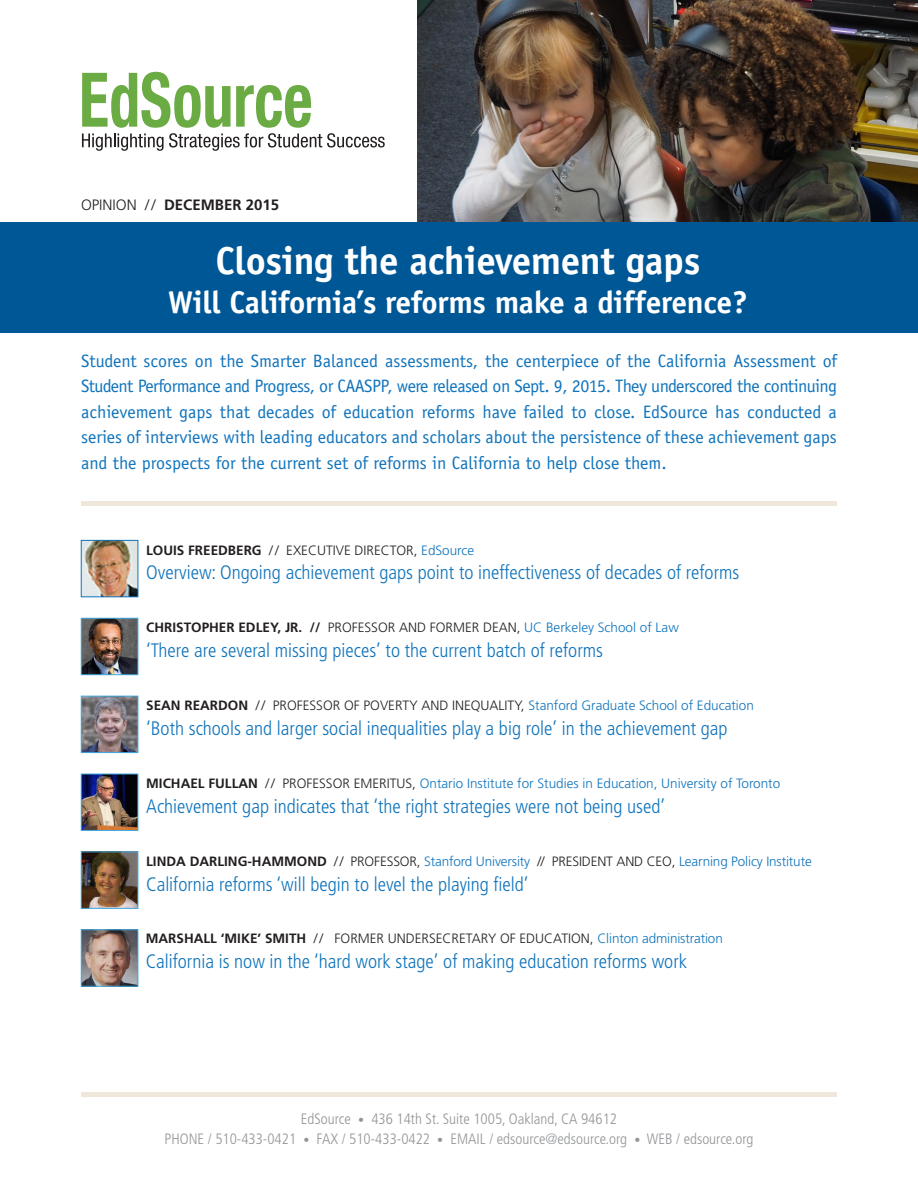
<style>
.page{position:relative;width:918px;height:1188px;background:#fff}
.page>*{position:absolute;margin:0;border:0;box-sizing:border-box;transform-origin:0 0}
.t1{font:700 39px "Officina Sans";letter-spacing:-.01em;color:#fff}
.t2{font:700 31.5px "Officina Sans";letter-spacing:-.01em;color:#fff}
.t3{font:300 condensed 19.5px "Frutiger";color:#1074bc}
.t4{font:18px/25.5px "Officina Sans";color:#1074bc;text-align:justify}
.t5{font:300 condensed 15px/19.5px "Frutiger";color:#939598;text-align:center}
.t6{font:700 15px "Frutiger";color:#231f20}
.t7{font:300 13.5px "Frutiger";color:#231f20}
.t8{font:300 13.5px "Frutiger";color:#1074bc}
.s1{font-weight:300}
.s2{font-weight:700}
.s3{color:#1074bc}
.s4{font-weight:700;color:#231f20}
.s5{color:#231f20}
.s6{font-size:12px}
</style>
<div class="page">
<img style="left:418px;top:0;width:500px;height:222px">
<svg style="left:82px;top:72px;width:303px;height:79px"></svg>
<div style="left:0;top:222px;width:918px;height:111px;background:#005796"></div>
<hr style="left:81px;top:1093px;width:756px;height:4px;background:#efe7d9">
<img style="left:83px;top:542px;width:53px;height:53px">
<div style="left:81px;top:540px;width:57px;height:57px;border:1px solid #1074bc"></div>
<img style="left:83px;top:620px;width:53px;height:53px">
<div style="left:81px;top:618px;width:57px;height:57px;border:1px solid #41abe0"></div>
<img style="left:83px;top:698px;width:53px;height:53px">
<div style="left:81px;top:696px;width:57px;height:57px;border:1px solid #41abe0"></div>
<img style="left:83px;top:776px;width:53px;height:53px">
<div style="left:81px;top:774px;width:57px;height:57px;border:1px solid #41abe0"></div>
<img style="left:83px;top:854px;width:53px;height:53px">
<div style="left:81px;top:852px;width:57px;height:57px;border:1px solid #41abe0"></div>
<img style="left:83px;top:932px;width:53px;height:52px">
<div style="left:81px;top:930px;width:57px;height:56px;border:1px solid #41abe0"></div>
<hr style="left:81px;top:502px;width:756px;height:4px;background:#efe7d9">
<p class="t6" style="left:81px;top:196px;width:200px"><span class="s1">OPINION / /</span> DECEMBER 2015</p>
<p class="t1" style="left:215px;top:236px;width:486px">Closing the achievement gaps</p>
<p class="t2" style="left:168px;top:283px;width:581px">Will California’s reforms make a difference?</p>
<p class="t4" style="left:81px;top:348px;width:758px">Student scores on the Smarter Balanced assessments, the centerpiece of the California Assessment of Student Performance and Progress, or CAASPP, were released on Sept. 9, 2015. They underscored the continuing achievement gaps that decades of education reforms have failed to close. EdSource has conducted a series of interviews with leading educators and scholars about the persistence of these achievement gaps and the prospects for the current set of reforms in California to help close them.</p>
<p class="t7" style="left:146px;top:542px;width:330px"><span class="s2">LOUIS FREEDBERG</span> / / EXECUTIVE DIRECTOR, <span class="s3">EdSource</span></p>
<p class="t3" style="left:146px;top:562px;width:595px">Overview: Ongoing achievement gaps point to ineffectiveness of decades of reforms</p>
<p class="t7" style="left:146px;top:620px;width:534px"><span class="s2">CHRISTOPHER EDLEY, JR. //</span> PROFESSOR AND FORMER DEAN, <span class="s3">UC Berkeley School of Law</span></p>
<p class="t3" style="left:146px;top:639px;width:458px">‘There are several missing pieces’ to the current batch of reforms</p>
<p class="t7" style="left:146px;top:698px;width:609px"><span class="s2">SEAN REARDON</span> / / PROFESSOR OF POVERTY AND INEQUALITY, <span class="s3">Stanford Graduate School of Education</span></p>
<p class="t3" style="left:146px;top:717px;width:583px">‘Both schools and larger social inequalities play a big role’ in the achievement gap</p>
<p class="t8" style="left:146px;top:776px;width:636px"><span class="s4">MICHAEL FULLAN</span> <span class="s5">/ / PROFESSOR EMERITUS,</span> Ontario Institute for Studies in Education, University of Toronto</p>
<p class="t3" style="left:146px;top:795px;width:520px">Achievement gap indicates that ‘the right strategies were not being used’</p>
<p class="t8" style="left:146px;top:854px;width:667px"><span class="s4">LINDA DARLING-HAMMOND</span> <span class="s5">/ / PROFESSOR,</span> Stanford University <span class="s5">// PRESIDENT AND CEO,</span> Learning Policy Institute</p>
<p class="t3" style="left:146px;top:873px;width:384px">California reforms ‘will begin to level the playing field’</p>
<p class="t7" style="left:146px;top:931px;width:579px"><span class="s2">MARSHALL ‘MIKE’ SMITH</span> / / FORMER UNDERSECRETARY OF EDUCATION, <span class="s3">Clinton administration</span></p>
<p class="t3" style="left:146px;top:950px;width:543px">California is now in the ‘hard work stage’ of making education reforms work</p>
<p class="t5" style="left:164px;top:1110px;width:591px">EdSource <span class="s6">•</span> 436 14th St. Suite 1005, Oakland, CA 94612<br>PHONE / 510-433-0421 <span class="s6">•</span> FAX / 510-433-0422 <span class="s6">•</span> EMAIL / edsource@edsource.org <span class="s6">•</span> WEB / edsource.org</p>
</div>
